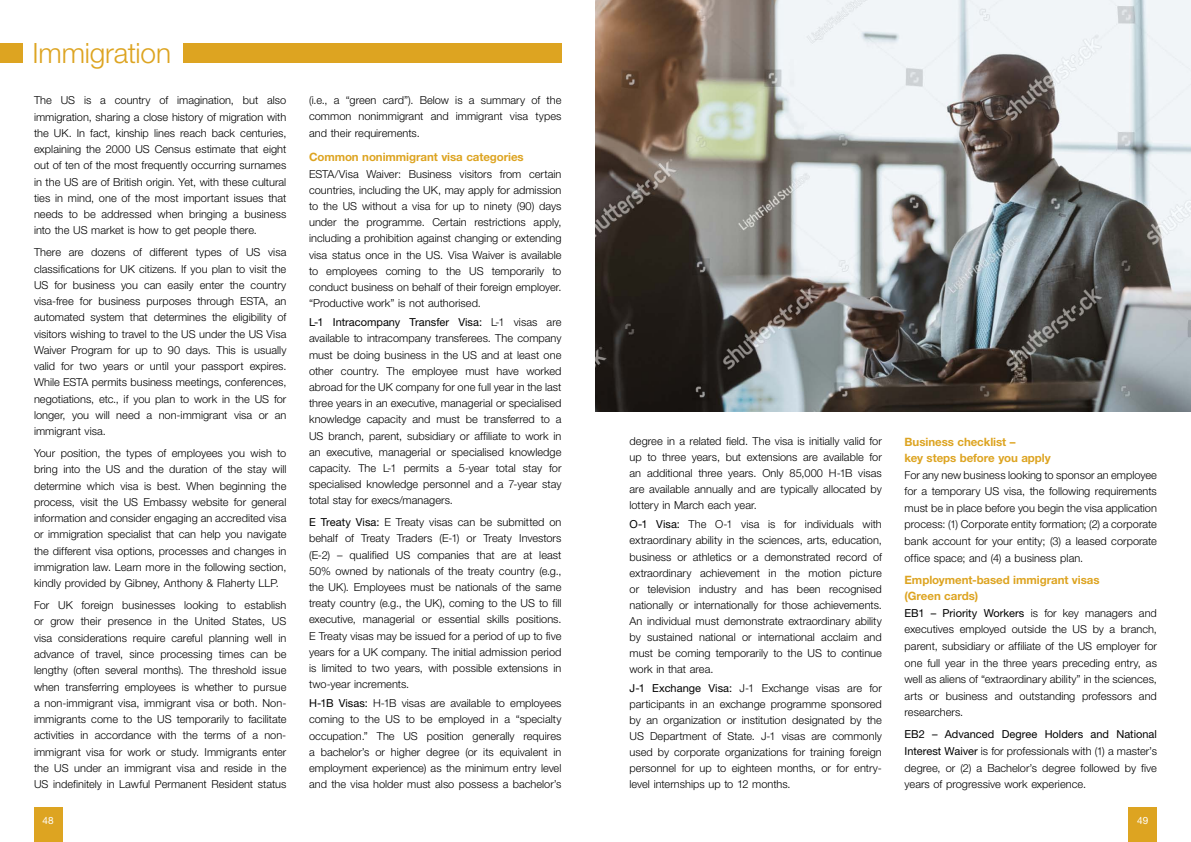
<style>
.page{position:relative;width:1191px;height:842px;background:#fff}
.page>*{position:absolute;margin:0;border:0;box-sizing:border-box;transform-origin:0 0}
.t1{font:300 28px "Helvetica Neue";letter-spacing:-.005em;color:#dda421}
.t2{font:700 11.5px/16.6px "Helvetica Neue";letter-spacing:-.005em;color:#dda421}
.t3{font:300 11px/16.3px "Helvetica Neue";color:#000;text-align:justify}
.t4{font:10px "Helvetica Neue";color:#fff}
.s1{font-weight:400}
</style>
<div class="page">
<div style="left:34px;top:808px;width:28px;height:34px;background:#dda421"></div>
<img style="left:595px;top:0;width:596px;height:411px">
<div style="left:1128px;top:808px;width:29px;height:34px;background:#dda421"></div>
<div style="left:0;top:43px;width:23px;height:20px;background:#dda421"></div>
<div style="left:183px;top:43px;width:378px;height:20px;background:#dda421"></div>
<p class="t1" style="left:33px;top:35px;width:140px">Immigration</p>
<p class="t3" style="left:34px;top:92px;width:254px">The US is a country of imagination, but also immigration, sharing a close history of migration with the UK. In fact, kinship lines reach back centuries, explaining the 2000 US Census estimate that eight out of ten of the most frequently occurring surnames in the US are of British origin. Yet, with these cultural ties in mind, one of the most important issues that needs to be addressed when bringing a business into the US market is how to get people there.</p>
<p class="t3" style="left:34px;top:244px;width:254px">There are dozens of different types of US visa classifications for UK citizens. If you plan to visit the US for business you can easily enter the country visa-free for business purposes through ESTA, an automated system that determines the eligibility of visitors wishing to travel to the US under the US Visa Waiver Program for up to 90 days. This is usually valid for two years or until your passport expires.<br>While ESTA permits business meetings, conferences, negotiations, etc., if you plan to work in the US for longer, you will need a non-immigrant visa or an immigrant visa.</p>
<p class="t3" style="left:34px;top:445px;width:254px">Your position, the types of employees you wish to bring into the US and the duration of the stay will determine which visa is best. When beginning the process, visit the US Embassy website for general information and consider engaging an accredited visa or immigration specialist that can help you navigate the different visa options, processes and changes in immigration law. Learn more in the following section, kindly provided by Gibney, Anthony &amp; Flaherty LLP.</p>
<p class="t3" style="left:34px;top:597px;width:254px">For UK foreign businesses looking to establish or grow their presence in the United States, US visa considerations require careful planning well in advance of travel, since processing times can be lengthy (often several months). The threshold issue when transferring employees is whether to pursue a non-immigrant visa, immigrant visa or both. Non&shy;immigrants come to the US temporarily to facilitate activities in accordance with the terms of a non&shy;immigrant visa for work or study. Immigrants enter the US under an immigrant visa and reside in the US indefinitely in Lawful Permanent Resident status</p>
<p class="t3" style="left:309px;top:92px;width:254px">(i.e., a “green card”). Below is a summary of the common nonimmigrant and immigrant visa types and their requirements.</p>
<p class="t2" style="left:309px;top:149px;width:216px">Common nonimmigrant visa categories</p>
<p class="t3" style="left:309px;top:165px;width:254px">ESTA/Visa Waiver: Business visitors from certain countries, including the UK, may apply for admission to the US without a visa for up to ninety (90) days under the programme. Certain restrictions apply, including a prohibition against changing or extending visa status once in the US. Visa Waiver is available to employees coming to the US temporarily to conduct business on behalf of their foreign employer. “Productive work” is not authorised.</p>
<p class="t3" style="left:309px;top:314px;width:254px"><span class="s1">L-1 Intracompany Transfer Visa:</span> L-1 visas are available to intracompany transferees. The company must be doing business in the US and at least one other country. The employee must have worked abroad for the UK company for one full year in the last three years in an executive, managerial or specialised knowledge capacity and must be transferred to a US branch, parent, subsidiary or affiliate to work in an executive, managerial or specialised knowledge capacity. The L-1 permits a 5-year total stay for specialised knowledge personnel and a 7-year stay total stay for execs/managers.</p>
<p class="t3" style="left:309px;top:514px;width:254px"><span class="s1">E Treaty Visa:</span> E Treaty visas can be submitted on behalf of Treaty Traders (E-1) or Treaty Investors (E‑2) – qualified US companies that are at least 50% owned by nationals of the treaty country (e.g., the UK). Employees must be nationals of the same treaty country (e.g., the UK), coming to the US to fill executive, managerial or essential skills positions.<br>E Treaty visas may be issued for a period of up to five years for a UK company. The initial admission period is limited to two years, with possible extensions in two-year increments.</p>
<p class="t3" style="left:309px;top:695px;width:254px"><span class="s1">H-1B Visas:</span> H-1B visas are available to employees coming to the US to be employed in a “specialty occupation.” The US position generally requires a bachelor’s or higher degree (or its equivalent in employment experience) as the minimum entry level and the visa holder must also possess a bachelor’s</p>
<p class="t3" style="left:629px;top:433px;width:254px">degree in a related field. The visa is initially valid for up to three years, but extensions are available for an additional three years. Only 85,000 H-1B visas are available annually and are typically allocated by lottery in March each year.</p>
<p class="t3" style="left:629px;top:516px;width:254px"><span class="s1">O-1 Visa:</span> The O-1 visa is for individuals with extraordinary ability in the sciences, arts, education, business or athletics or a demonstrated record of extraordinary achievement in the motion picture or television industry and has been recognised nationally or internationally for those achievements.<br>An individual must demonstrate extraordinary ability by sustained national or international acclaim and must be coming temporarily to the US to continue work in that area.</p>
<p class="t3" style="left:629px;top:679px;width:254px"><span class="s1">J-1 Exchange Visa:</span> J-1 Exchange visas are for participants in an exchange programme sponsored by an organization or institution designated by the US Department of State. J-1 visas are commonly used by corporate organizations for training foreign personnel for up to eighteen months, or for entry&shy;level internships up to 12 months.</p>
<p class="t2" style="left:904px;top:433px;width:148px">Business checklist –<br>key steps before you apply</p>
<p class="t3" style="left:904px;top:466px;width:254px;line-height:16.6px">For any new business looking to sponsor an employee for a temporary US visa, the following requirements must be in place before you begin the visa application process: (1) Corporate entity formation; (2) a corporate bank account for your entity; (3) a leased corporate office space; and (4) a business plan.</p>
<p class="t2" style="left:904px;top:571px;width:196px">Employment-based immigrant visas (Green cards)</p>
<p class="t3" style="left:904px;top:604px;width:254px;line-height:16.6px"><span class="s1">EB1 – Priority Workers</span> is for key managers and executives employed outside the US by a branch, parent, subsidiary or affiliate of the US employer for one full year in the three years preceding entry, as well as aliens of “extraordinary ability” in the sciences, arts or business and outstanding professors and researchers.</p>
<p class="t3" style="left:904px;top:726px;width:254px;line-height:16.6px"><span class="s1">EB2 – Advanced Degree Holders and National Interest Waiver</span> is for professionals with (1) a master’s degree, or (2) a Bachelor’s degree followed by five years of progressive work experience.</p>
<p class="t4" style="left:43px;top:814px;width:13px">48</p>
<p class="t4" style="left:1137px;top:814px;width:13px">49</p>
</div>
